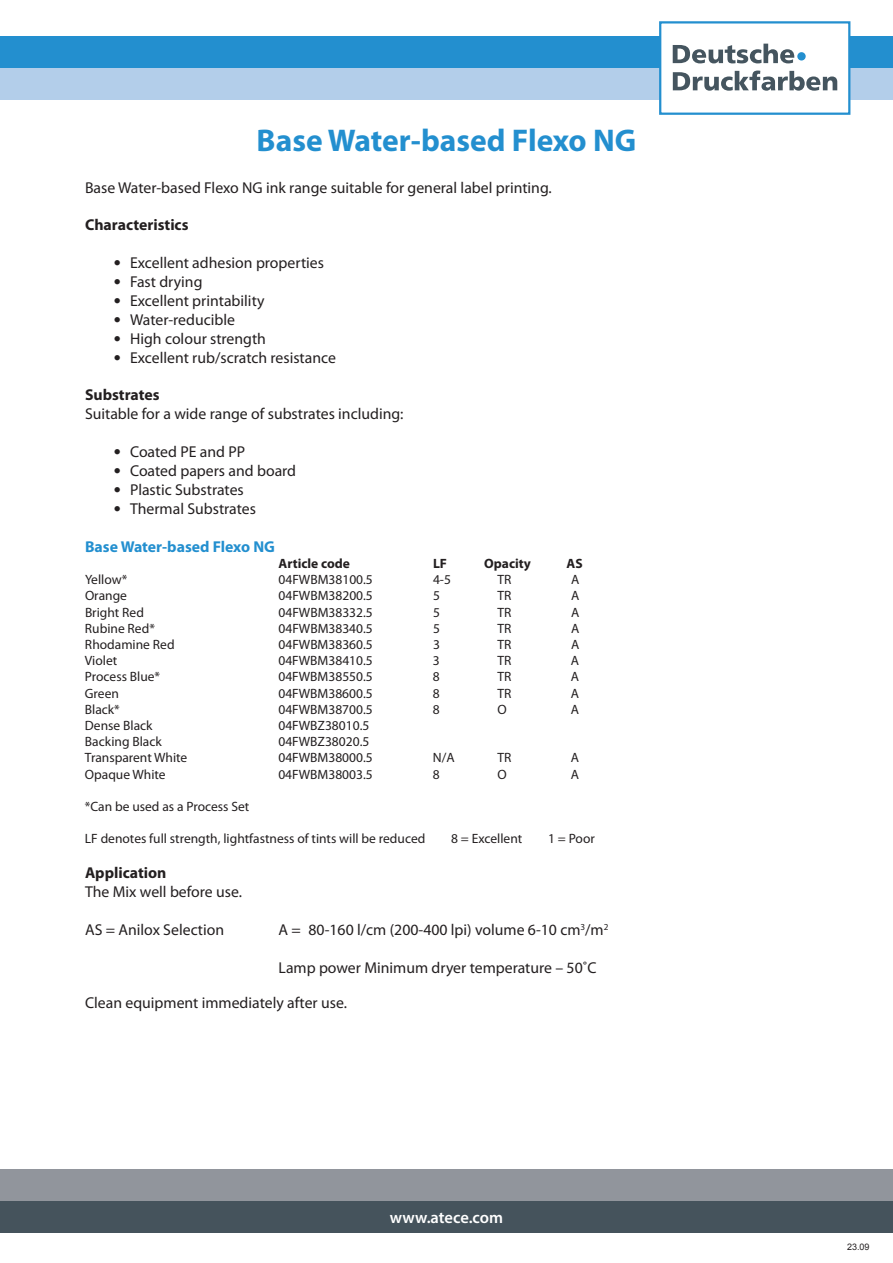
<style>
.page{position:relative;width:893px;height:1263px;background:#fff}
.page>*{position:absolute;margin:0;border:0;box-sizing:border-box;transform-origin:0 0}
.t1{font:700 31.5px "Myriad Pro";color:#238fcf}
.t2{font:600 16.5px "Myriad Pro";letter-spacing:-.005em;color:#fff}
.t3{font:15.75px "Myriad Pro";color:#231f20}
.t4{font:700 15.75px "Myriad Pro";color:#231f20}
.t5{font:700 15.75px "Myriad Pro";color:#238fcf}
.t6{font:13.5px "Myriad Pro";color:#231f20}
.t7{font:700 13.5px "Myriad Pro";color:#231f20}
.t8{font:9px "Arial";color:#231f20}
.s1{font-family:"Meta Normal";font-size:15px}
</style>
<div class="page">
<div style="left:0;top:36px;width:893px;height:32px;background:#238fcf"></div>
<div style="left:0;top:1169px;width:893px;height:32px;background:#91959c"></div>
<div style="left:0;top:68px;width:893px;height:32px;background:#b3ceea"></div>
<div style="left:0;top:1201px;width:893px;height:32px;background:#45535c"></div>
<div style="left:659px;top:21px;width:191px;height:94px;background:#fff;border:2px solid #238fcf"></div>
<svg style="left:673px;top:71px;width:164px;height:20px"></svg>
<svg style="left:673px;top:44px;width:121px;height:19px"></svg>
<div style="left:797px;top:52px;width:9px;height:9px;background:#238fcf;border-radius:50%"></div>
<h1 class="t1" style="left:257px;top:120px;width:381px">Base Water-based Flexo NG</h1>
<p class="t3" style="left:85px;top:178px;width:468px">Base Water-based Flexo NG ink range suitable for general label printing.</p>
<p class="t4" style="left:85px;top:215px;width:105px">Characteristics</p>
<p class="t3" style="left:114px;top:253px;width:212px"><span class="s1">•</span> Excellent adhesion properties</p>
<p class="t3" style="left:114px;top:272px;width:90px"><span class="s1">•</span> Fast drying</p>
<p class="t3" style="left:114px;top:291px;width:152px"><span class="s1">•</span> Excellent printability</p>
<p class="t3" style="left:114px;top:310px;width:123px"><span class="s1">•</span> Water-reducible</p>
<p class="t3" style="left:114px;top:329px;width:154px"><span class="s1">•</span> High colour strength</p>
<p class="t3" style="left:114px;top:348px;width:224px"><span class="s1">•</span> Excellent rub/scratch resistance</p>
<p class="t4" style="left:85px;top:385px;width:76px">Substrates</p>
<p class="t3" style="left:85px;top:404px;width:320px">Suitable for a wide range of substrates including:</p>
<p class="t3" style="left:114px;top:442px;width:133px"><span class="s1">•</span> Coated PE and PP</p>
<p class="t3" style="left:114px;top:461px;width:184px"><span class="s1">•</span> Coated papers and board</p>
<p class="t3" style="left:114px;top:480px;width:132px"><span class="s1">•</span> Plastic Substrates</p>
<p class="t3" style="left:114px;top:499px;width:144px"><span class="s1">•</span> Thermal Substrates</p>
<p class="t5" style="left:85px;top:536px;width:191px">Base Water-based Flexo NG</p>
<p class="t7" style="left:279px;top:554px;width:73px">Article code</p>
<p class="t7" style="left:433px;top:554px;width:16px">LF</p>
<p class="t7" style="left:484px;top:554px;width:48px">Opacity</p>
<p class="t7" style="left:567px;top:554px;width:18px">AS</p>
<p class="t6" style="left:85px;top:571px;width:44px">Yellow*</p>
<p class="t6" style="left:279px;top:571px;width:96px">04FWBM38100.5</p>
<p class="t6" style="left:433px;top:571px;width:19px">4-5</p>
<p class="t6" style="left:498px;top:571px;width:15px">TR</p>
<p class="t6" style="left:571px;top:571px;width:10px">A</p>
<p class="t6" style="left:85px;top:587px;width:43px">Orange</p>
<p class="t6" style="left:279px;top:587px;width:96px">04FWBM38200.5</p>
<p class="t6" style="left:433px;top:587px;width:8px">5</p>
<p class="t6" style="left:498px;top:587px;width:15px">TR</p>
<p class="t6" style="left:571px;top:587px;width:10px">A</p>
<p class="t6" style="left:85px;top:604px;width:60px">Bright Red</p>
<p class="t6" style="left:278px;top:604px;width:96px">04FWBM38332.5</p>
<p class="t6" style="left:433px;top:604px;width:8px">5</p>
<p class="t6" style="left:497px;top:604px;width:15px">TR</p>
<p class="t6" style="left:571px;top:604px;width:10px">A</p>
<p class="t6" style="left:85px;top:620px;width:71px">Rubine Red*</p>
<p class="t6" style="left:278px;top:620px;width:96px">04FWBM38340.5</p>
<p class="t6" style="left:433px;top:620px;width:8px">5</p>
<p class="t6" style="left:497px;top:620px;width:15px">TR</p>
<p class="t6" style="left:571px;top:620px;width:10px">A</p>
<p class="t6" style="left:85px;top:636px;width:91px">Rhodamine Red</p>
<p class="t6" style="left:278px;top:636px;width:96px">04FWBM38360.5</p>
<p class="t6" style="left:433px;top:636px;width:8px">3</p>
<p class="t6" style="left:497px;top:636px;width:15px">TR</p>
<p class="t6" style="left:571px;top:636px;width:10px">A</p>
<p class="t6" style="left:85px;top:652px;width:34px">Violet</p>
<p class="t6" style="left:278px;top:652px;width:96px">04FWBM38410.5</p>
<p class="t6" style="left:433px;top:652px;width:8px">3</p>
<p class="t6" style="left:497px;top:652px;width:15px">TR</p>
<p class="t6" style="left:571px;top:652px;width:10px">A</p>
<p class="t6" style="left:85px;top:668px;width:77px">Process Blue*</p>
<p class="t6" style="left:278px;top:668px;width:96px">04FWBM38550.5</p>
<p class="t6" style="left:433px;top:668px;width:8px">8</p>
<p class="t6" style="left:497px;top:668px;width:15px">TR</p>
<p class="t6" style="left:571px;top:668px;width:10px">A</p>
<p class="t6" style="left:85px;top:685px;width:36px">Green</p>
<p class="t6" style="left:278px;top:685px;width:96px">04FWBM38600.5</p>
<p class="t6" style="left:433px;top:685px;width:8px">8</p>
<p class="t6" style="left:497px;top:685px;width:15px">TR</p>
<p class="t6" style="left:571px;top:685px;width:10px">A</p>
<p class="t6" style="left:85px;top:701px;width:36px">Black*</p>
<p class="t6" style="left:278px;top:701px;width:96px">04FWBM38700.5</p>
<p class="t6" style="left:433px;top:701px;width:8px">8</p>
<p class="t6" style="left:497px;top:701px;width:11px">O</p>
<p class="t6" style="left:571px;top:701px;width:10px">A</p>
<p class="t6" style="left:85px;top:717px;width:69px">Dense Black</p>
<p class="t6" style="left:278px;top:717px;width:92px">04FWBZ38010.5</p>
<p class="t6" style="left:85px;top:733px;width:78px">Backing Black</p>
<p class="t6" style="left:278px;top:733px;width:92px">04FWBZ38020.5</p>
<p class="t6" style="left:85px;top:749px;width:104px">Transparent White</p>
<p class="t6" style="left:278px;top:749px;width:96px">04FWBM38000.5</p>
<p class="t6" style="left:433px;top:749px;width:23px">N/A</p>
<p class="t6" style="left:497px;top:749px;width:15px">TR</p>
<p class="t6" style="left:571px;top:749px;width:10px">A</p>
<p class="t6" style="left:85px;top:766px;width:82px">Opaque White</p>
<p class="t6" style="left:278px;top:766px;width:96px">04FWBM38003.5</p>
<p class="t6" style="left:433px;top:766px;width:8px">8</p>
<p class="t6" style="left:497px;top:766px;width:11px">O</p>
<p class="t6" style="left:571px;top:766px;width:10px">A</p>
<p class="t6" style="left:85px;top:798px;width:166px">*Can be used as a Process Set</p>
<p class="t6" style="left:85px;top:830px;width:342px">LF denotes full strength, lightfastness of tints will be reduced</p>
<p class="t6" style="left:451px;top:830px;width:73px">8 = Excellent</p>
<p class="t6" style="left:548px;top:830px;width:48px">1 = Poor</p>
<p class="t4" style="left:85px;top:863px;width:83px">Application</p>
<p class="t3" style="left:85px;top:882px;width:158px">The Mix well before use.</p>
<p class="t3" style="left:85px;top:920px;width:141px">AS = Anilox Selection</p>
<p class="t3" style="left:279px;top:920px;width:331px">A = 80-160 l/cm (200-400 lpi) volume 6-10 cm<sup>3</sup>/m<sup>2</sup></p>
<p class="t3" style="left:279px;top:958px;width:320px">Lamp power Minimum dryer temperature – 50˚C</p>
<p class="t3" style="left:85px;top:993px;width:263px">Clean equipment immediately after use.</p>
<p class="t2" style="left:390px;top:1207px;width:115px">www.atece.com</p>
<p class="t8" style="left:847px;top:1241px;width:24px">23.09</p>
</div>
